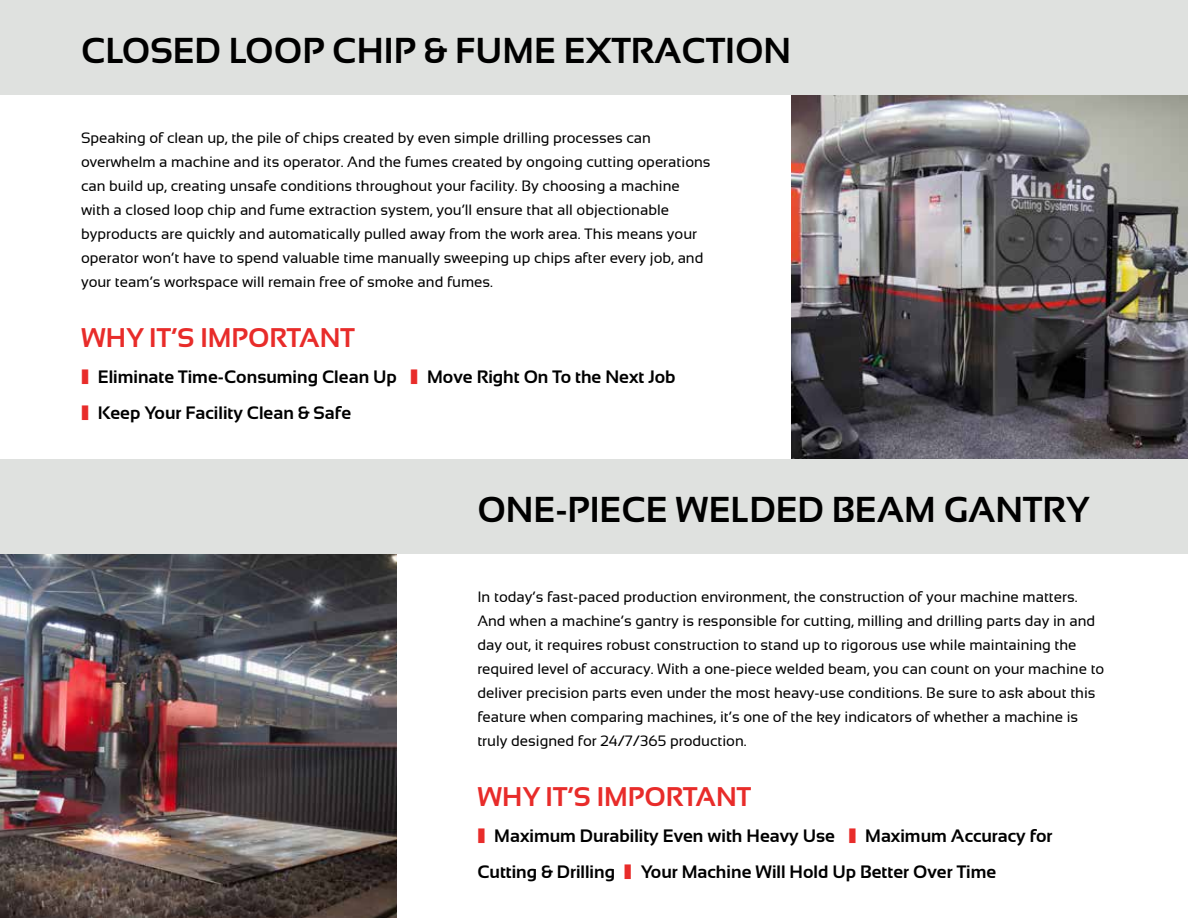
<style>
.page{position:relative;width:1188px;height:918px;background:#fff}
.page>*{position:absolute;margin:0;border:0;box-sizing:border-box;transform-origin:0 0}
.t1{font:700 36px "Sansation";color:#000}
.t2{font:700 27px "Sansation";color:#e82c2a}
.t3{font:700 18px/36px "Sansation";color:#000}
.t4{font:15px/24px "Sansation";color:#000}
.s1{color:#e82c2a}
</style>
<div class="page">
<img style="left:792px;top:94px;width:396px;height:365px">
<img style="left:0;top:554px;width:396px;height:364px">
<div style="left:0;top:0;width:1188px;height:94px;background:#dfe1df"></div>
<div style="left:0;top:459px;width:1188px;height:95px;background:#dfe1df"></div>
<h1 class="t1" style="left:81px;top:30px;width:712px">CLOSED LOOP CHIP &amp; FUME EXTRACTION</h1>
<p class="t4" style="left:81px;top:125px;width:631px">Speaking of clean up, the pile of chips created by even simple drilling processes can overwhelm a machine and its operator. And the fumes created by ongoing cutting operations can build up, creating unsafe conditions throughout your facility. By choosing a machine with a closed loop chip and fume extraction system, you’ll ensure that all objectionable byproducts are quickly and automatically pulled away from the work area. This means your operator won’t have to spend valuable time manually sweeping up chips after every job, and your team’s workspace will remain free of smoke and fumes.</p>
<h2 class="t2" style="left:81px;top:323px;width:275px">WHY IT’S IMPORTANT</h2>
<p class="t3" style="left:81px;top:359px;width:596px"><span class="s1">■</span> Eliminate Time-Consuming Clean Up <span class="s1">■</span> Move Right On To the Next Job</p>
<p class="t3" style="left:81px;top:395px;width:272px"><span class="s1">■</span> Keep Your Facility Clean &amp; Safe</p>
<h1 class="t1" style="left:477px;top:489px;width:613px">ONE-PIECE WELDED BEAM GANTRY</h1>
<p class="t4" style="left:477px;top:584px;width:629px">In today’s fast-paced production environment, the construction of your machine matters.<br>And when a machine’s gantry is responsible for cutting, milling and drilling parts day in and day out, it requires robust construction to stand up to rigorous use while maintaining the required level of accuracy. With a one-piece welded beam, you can count on your machine to deliver precision parts even under the most heavy-use conditions. Be sure to ask about this feature when comparing machines, it’s one of the key indicators of whether a machine is truly designed for 24/7/365 production.</p>
<h2 class="t2" style="left:477px;top:782px;width:275px">WHY IT’S IMPORTANT</h2>
<p class="t3" style="left:477px;top:818px;width:577px"><span class="s1">■</span> Maximum Durability Even with Heavy Use <span class="s1">■</span> Maximum Accuracy for<br>Cutting &amp; Drilling <span class="s1">■</span> Your Machine Will Hold Up Better Over Time</p>
</div>
